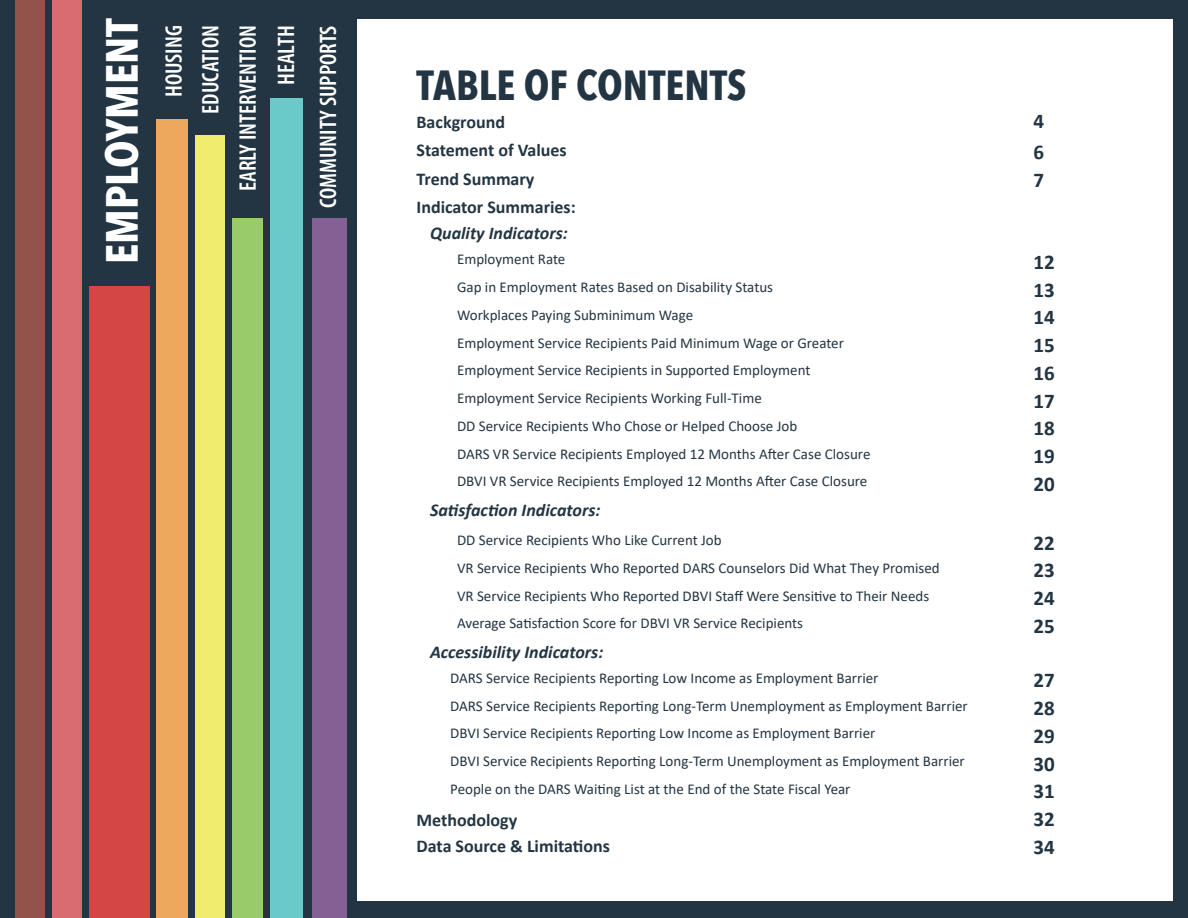
<style>
.page{position:relative;width:1188px;height:918px;background:#233542}
.page>*{position:absolute;margin:0;border:0;box-sizing:border-box;transform-origin:0 0}
.t1{font:700 45px "Avenir Next Condensed";color:#fff}
.t2{font:700 42px "Avenir Next Condensed";color:#233542}
.t3{font:600 condensed 24px "Myriad Pro";color:#fff}
.t4{font:700 21px "Calibri";color:#233542}
.t5{font:700 18px "Calibri";color:#233542}
.t6{font:italic 700 18px "Calibri";color:#233542}
.t7{font:15px "Calibri";color:#233542}
</style>
<div class="page">
<div style="left:357px;top:20px;width:815px;height:881px;background:#fff"></div>
<div style="left:312px;top:219px;width:34px;height:699px;background:#856094"></div>
<div style="left:270px;top:99px;width:33px;height:819px;background:#6ac9c9"></div>
<div style="left:232px;top:219px;width:31px;height:699px;background:#99cc68"></div>
<div style="left:156px;top:120px;width:32px;height:798px;background:#eda85d"></div>
<div style="left:195px;top:135px;width:30px;height:783px;background:#f0ec6d"></div>
<div style="left:89px;top:287px;width:60px;height:631px;background:#d44646"></div>
<div style="left:52px;top:0;width:30px;height:918px;background:#d86c71"></div>
<div style="left:15px;top:0;width:30px;height:918px;background:#94534a"></div>
<h2 class="t1" style="left:94px;top:264px;width:247px;rotate:-90deg">EMPLOYMENT</h2>
<p class="t3" style="left:159px;top:97px;width:73px;rotate:-90deg">HOUSING</p>
<p class="t3" style="left:196px;top:114px;width:90px;rotate:-90deg">EDUCATION</p>
<p class="t3" style="left:233px;top:191px;width:167px;rotate:-90deg">EARLY INTERVENTION</p>
<p class="t3" style="left:271px;top:85px;width:61px;rotate:-90deg">HEALTH</p>
<p class="t3" style="left:313px;top:208px;width:184px;rotate:-90deg">COMMUNITY SUPPORTS</p>
<h1 class="t2" style="left:417px;top:60px;width:331px">TABLE OF CONTENTS</h1>
<p class="t5" style="left:417px;top:110px;width:90px">Background</p>
<p class="t4" style="left:1034px;top:106px;width:12px">4</p>
<p class="t5" style="left:417px;top:138px;width:152px">Statement of Values</p>
<p class="t4" style="left:1034px;top:137px;width:12px">6</p>
<p class="t5" style="left:417px;top:166px;width:119px">Trend Summary</p>
<p class="t4" style="left:1034px;top:165px;width:12px">7</p>
<p class="t5" style="left:417px;top:194px;width:161px">Indicator Summaries:</p>
<p class="t6" style="left:430px;top:220px;width:139px">Quality Indicators:</p>
<p class="t7" style="left:457px;top:249px;width:110px">Employment Rate</p>
<p class="t4" style="left:1034px;top:247px;width:23px">12</p>
<p class="t7" style="left:457px;top:277px;width:318px">Gap in Employment Rates Based on Disability Status</p>
<p class="t4" style="left:1034px;top:275px;width:23px">13</p>
<p class="t7" style="left:457px;top:305px;width:238px">Workplaces Paying Subminimum Wage</p>
<p class="t4" style="left:1034px;top:303px;width:23px">14</p>
<p class="t7" style="left:457px;top:332px;width:388px">Employment Service Recipients Paid Minimum Wage or Greater</p>
<p class="t4" style="left:1034px;top:330px;width:23px">15</p>
<p class="t7" style="left:457px;top:360px;width:355px">Employment Service Recipients in Supported Employment</p>
<p class="t4" style="left:1034px;top:358px;width:23px">16</p>
<p class="t7" style="left:457px;top:388px;width:306px">Employment Service Recipients Working Full-Time</p>
<p class="t4" style="left:1034px;top:386px;width:23px">17</p>
<p class="t7" style="left:457px;top:416px;width:342px">DD Service Recipients Who Chose or Helped Choose Job</p>
<p class="t4" style="left:1034px;top:414px;width:23px">18</p>
<p class="t7" style="left:457px;top:443px;width:415px">DARS VR Service Recipients Employed 12 Months After Case Closure</p>
<p class="t4" style="left:1034px;top:441px;width:23px">19</p>
<p class="t7" style="left:457px;top:471px;width:412px">DBVI VR Service Recipients Employed 12 Months After Case Closure</p>
<p class="t4" style="left:1034px;top:469px;width:23px">20</p>
<p class="t6" style="left:430px;top:498px;width:172px">Satisfaction Indicators:</p>
<p class="t7" style="left:457px;top:530px;width:266px">DD Service Recipients Who Like Current Job</p>
<p class="t4" style="left:1034px;top:528px;width:23px">22</p>
<p class="t7" style="left:457px;top:558px;width:484px">VR Service Recipients Who Reported DARS Counselors Did What They Promised</p>
<p class="t4" style="left:1034px;top:556px;width:23px">23</p>
<p class="t7" style="left:457px;top:585px;width:474px">VR Service Recipients Who Reported DBVI Staff Were Sensitive to Their Needs</p>
<p class="t4" style="left:1034px;top:583px;width:23px">24</p>
<p class="t7" style="left:457px;top:613px;width:348px">Average Satisfaction Score for DBVI VR Service Recipients</p>
<p class="t4" style="left:1034px;top:611px;width:23px">25</p>
<p class="t6" style="left:430px;top:640px;width:175px">Accessibility Indicators:</p>
<p class="t7" style="left:450px;top:668px;width:430px">DARS Service Recipients Reporting Low Income as Employment Barrier</p>
<p class="t4" style="left:1034px;top:666px;width:23px">27</p>
<p class="t7" style="left:450px;top:695px;width:519px">DARS Service Recipients Reporting Long-Term Unemployment as Employment Barrier</p>
<p class="t4" style="left:1034px;top:693px;width:23px">28</p>
<p class="t7" style="left:450px;top:723px;width:427px">DBVI Service Recipients Reporting Low Income as Employment Barrier</p>
<p class="t4" style="left:1034px;top:721px;width:23px">29</p>
<p class="t7" style="left:450px;top:751px;width:516px">DBVI Service Recipients Reporting Long-Term Unemployment as Employment Barrier</p>
<p class="t4" style="left:1034px;top:749px;width:23px">30</p>
<p class="t7" style="left:450px;top:779px;width:402px">People on the DARS Waiting List at the End of the State Fiscal Year</p>
<p class="t4" style="left:1034px;top:777px;width:23px">31</p>
<p class="t5" style="left:417px;top:807px;width:102px">Methodology</p>
<p class="t4" style="left:1034px;top:804px;width:23px">32</p>
<p class="t5" style="left:417px;top:833px;width:195px">Data Source &amp; Limitations</p>
<p class="t4" style="left:1034px;top:832px;width:23px">34</p>
</div>
